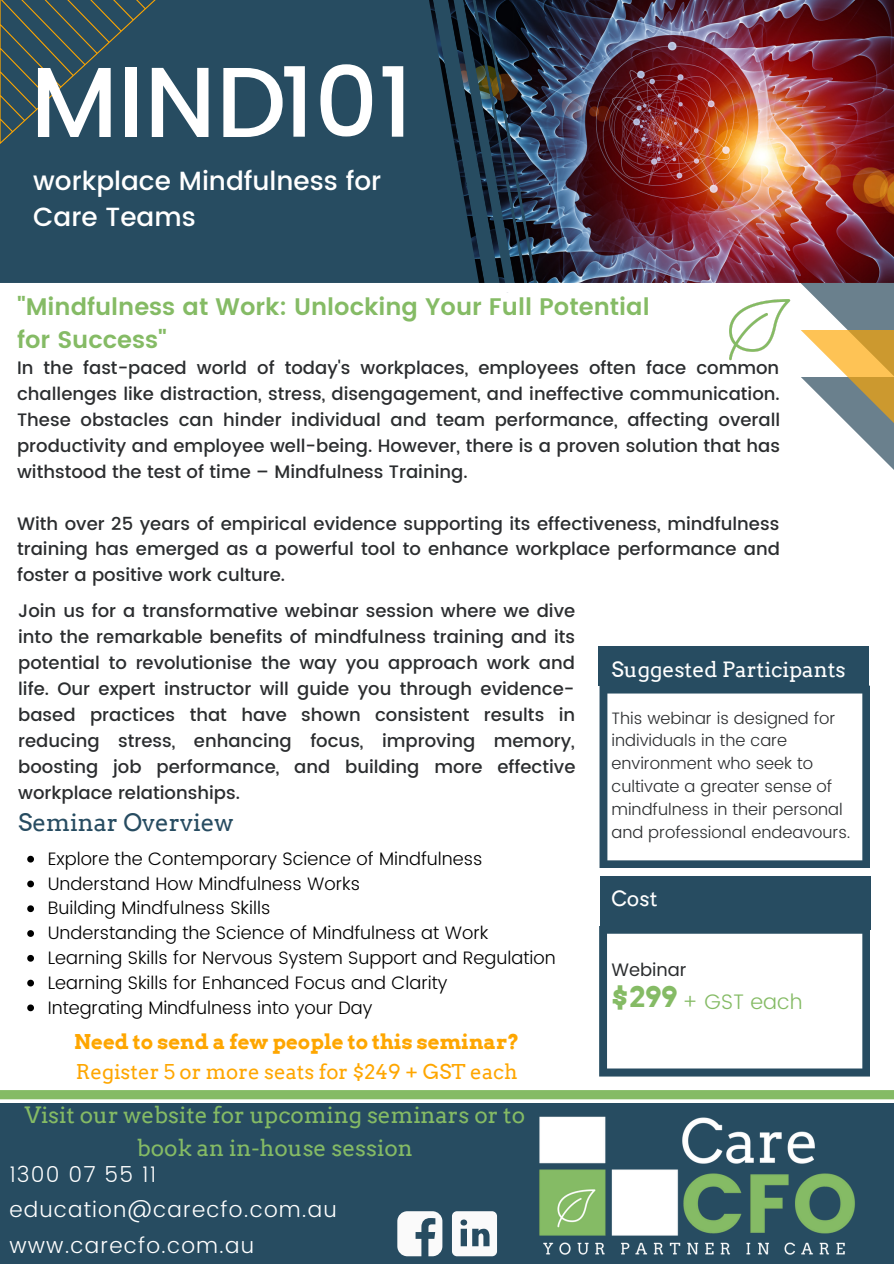
<style>
.page{position:relative;width:894px;height:1264px;background:#fff}
.page>*{position:absolute;margin:0;border:0;box-sizing:border-box;transform-origin:0 0}
.t1{font:500 99.3px "Poppins";color:#fff}
.t2{font:700 28.35px "Arvo";color:#85bb65}
.t3{font:500 26.25px/36.6px "Poppins";color:#fff}
.t4{font:600 24px/32.5px "Poppins";color:#85bb65}
.t5{font:24px "Arvo";color:#274c61}
.t6{font:22.5px/32.7px "Arvo";color:#85bb65;text-align:center}
.t7{font:300 21.75px "Poppins";letter-spacing:.055em;color:#fff}
.t8{font:21px "Arvo";color:#fff}
.t9{font:300 21px "Poppins";color:#85bb65}
.t10{font:20.4px "Arvo";color:#fea600}
.t11{font:700 20.4px "Arvo";color:#fea600}
.t12{font:500 18px/26px "Poppins";color:#2b2d2f;text-align:justify}
.t13{font:300 18px "Poppins";color:#000}
.t14{font:18px "Poppins";color:#2b2d2f}
.t15{font:300 16.5px/22.8px "Poppins";color:#2b2d2f}
</style>
<div class="page">
<img style="left:0;top:0;width:893px;height:469px">
<svg style="left:599px;top:685px;width:271px;height:182px"></svg>
<svg style="left:599px;top:929px;width:270px;height:147px"></svg>
<div style="left:598px;top:646px;width:271px;height:39px;background:#274c61"></div>
<div style="left:599px;top:876px;width:271px;height:53px;background:#274c61"></div>
<div style="left:0;top:1103px;width:893px;height:160px;background:#274c61"></div>
<svg style="left:452px;top:1211px;width:45px;height:45px"></svg>
<svg style="left:397px;top:1211px;width:45px;height:45px"></svg>
<svg style="left:0;top:1090px;width:893px;height:9px;background:#86bb66"></svg>
<img style="left:539px;top:1116px;width:316px;height:139px">
<svg style="left:27px;top:855px;width:7px;height:7px"></svg>
<svg style="left:27px;top:880px;width:7px;height:7px"></svg>
<svg style="left:27px;top:905px;width:7px;height:7px"></svg>
<svg style="left:27px;top:930px;width:7px;height:6px"></svg>
<svg style="left:27px;top:954px;width:7px;height:7px"></svg>
<svg style="left:27px;top:979px;width:7px;height:7px"></svg>
<svg style="left:27px;top:1004px;width:7px;height:7px"></svg>
<p class="t1" style="left:30px;top:45px;width:384px">MIND101</p>
<p class="t3" style="left:33px;top:162px;width:349px">workplace Mindfulness for<br>Care Teams</p>
<p class="t4" style="left:17px;top:290px;width:634px">"Mindfulness at Work: Unlocking Your Full Potential for Success"</p>
<p class="t12" style="left:17px;top:355px;width:764px">In the fast-paced world of today's workplaces, employees often face common challenges like distraction, stress, disengagement, and ineffective communication.<br>These obstacles can hinder individual and team performance, affecting overall productivity and employee well-being. However, there is a proven solution that has withstood the test of time – Mindfulness Training.</p>
<p class="t12" style="left:17px;top:510px;width:764px">With over 25 years of empirical evidence supporting its effectiveness, mindfulness training has emerged as a powerful tool to enhance workplace performance and foster a positive work culture.</p>
<p class="t12" style="left:18px;top:598px;width:558px">Join us for a transformative webinar session where we dive into the remarkable benefits of mindfulness training and its potential to revolutionise the way you approach work and life. Our expert instructor will guide you through evidence&shy;based practices that have shown consistent results in reducing stress, enhancing focus, improving memory, boosting job performance, and building more effective workplace relationships.</p>
<p class="t5" style="left:18px;top:808px;width:217px">Seminar Overview</p>
<p class="t13" style="left:48px;top:848px;width:436px">Explore the Contemporary Science of Mindfulness</p>
<p class="t13" style="left:48px;top:872px;width:314px">Understand How Mindfulness Works</p>
<p class="t13" style="left:48px;top:897px;width:224px">Building Mindfulness Skills</p>
<p class="t13" style="left:48px;top:922px;width:442px">Understanding the Science of Mindfulness at Work</p>
<p class="t13" style="left:48px;top:947px;width:509px">Learning Skills for Nervous System Support and Regulation</p>
<p class="t13" style="left:48px;top:971px;width:401px">Learning Skills for Enhanced Focus and Clarity</p>
<p class="t13" style="left:48px;top:996px;width:326px">Integrating Mindfulness into your Day</p>
<p class="t11" style="left:74px;top:1029px;width:446px">Need to send a few people to this seminar?</p>
<p class="t10" style="left:76px;top:1058px;width:443px">Register 5 or more seats for $249 + GST each</p>
<p class="t6" style="left:25px;top:1098px;width:502px">Visit our website for upcoming seminars or to book an in-house session</p>
<p class="t7" style="left:9px;top:1161px;width:148px">1300 07 55 11</p>
<p class="t7" style="left:9px;top:1197px;width:329px">education@carecfo.com.au</p>
<p class="t7" style="left:9px;top:1232px;width:246px">www.carecfo.com.au</p>
<p class="t8" style="left:611px;top:656px;width:236px">Suggested Participants</p>
<p class="t15" style="left:611px;top:706px;width:240px">This webinar is designed for individuals in the care environment who seek to cultivate a greater sense of mindfulness in their personal and professional endeavours.</p>
<p class="t8" style="left:611px;top:885px;width:48px">Cost</p>
<p class="t14" style="left:611px;top:959px;width:77px">Webinar</p>
<p class="t2" style="left:611px;top:980px;width:67px">$299</p>
<p class="t9" style="left:682px;top:989px;width:122px">+ GST each</p>
</div>
